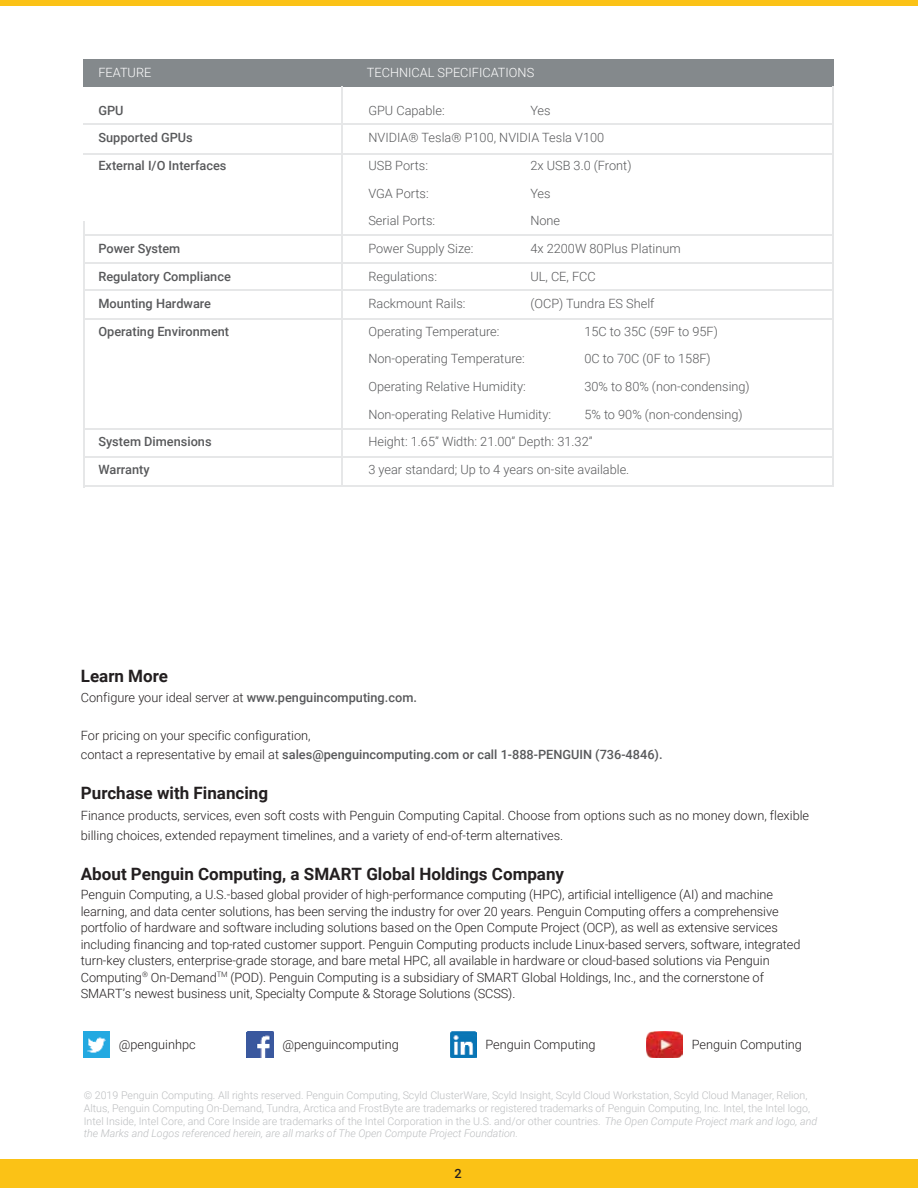
<style>
.page{position:relative;width:918px;height:1188px;background:#fff}
.page>*{position:absolute;margin:0;border:0;box-sizing:border-box;transform-origin:0 0}
.t1{font:700 16.95px "Roboto";color:#231f20}
.t2{font:300 12.75px/16.5px "Roboto";letter-spacing:-.005em;color:#231f20}
.t3{font:300 12.75px "Roboto";color:#58595b}
.t4{font:500 12.75px "Roboto";color:#58595b}
.t5{font:300 12.75px "Roboto";color:#fff}
.t6{font:500 12.75px "Roboto";color:#231f20}
.t7{font:300 10.65px/12.8px "Roboto";color:#bcbec0}
.t8{font:italic 300 10.65px "Roboto";color:#bcbec0}
.s1{font-weight:500;color:#58595b}
.s2{font-style:italic}
</style>
<div class="page">
<hr style="left:83px;top:123px;width:750px;height:2px;background:#e6e7e8">
<hr style="left:83px;top:289px;width:750px;height:2px;background:#e6e7e8">
<hr style="left:83px;top:262px;width:750px;height:2px;background:#e6e7e8">
<hr style="left:83px;top:234px;width:750px;height:2px;background:#e6e7e8">
<hr style="left:83px;top:318px;width:750px;height:2px;background:#e6e7e8">
<hr style="left:83px;top:428px;width:750px;height:2px;background:#e6e7e8">
<hr style="left:83px;top:457px;width:750px;height:1px;background:#e6e7e8">
<hr style="left:83px;top:485px;width:750px;height:2px;background:#e6e7e8">
<hr style="left:83px;top:153px;width:750px;height:2px;background:#e6e7e8">
<div style="left:83px;top:59px;width:750px;height:27px;background:#84898c"></div>
<hr style="left:341px;top:86px;width:2px;height:401px;background:#e6e7e8">
<hr style="left:832px;top:86px;width:1px;height:401px;background:#e6e7e8">
<hr style="left:83px;top:221px;width:2px;height:266px;background:#e6e7e8">
<div style="left:0;top:0;width:918px;height:6px;background:#fbc216"></div>
<div style="left:0;top:1160px;width:918px;height:28px;background:#fbc216"></div>
<img style="left:84px;top:1031px;width:26px;height:26px">
<img style="left:247px;top:1031px;width:26px;height:27px">
<img style="left:450px;top:1031px;width:26px;height:27px">
<img style="left:647px;top:1032px;width:36px;height:25px">
<p class="t5" style="left:98px;top:64px;width:54px">FEATURE</p>
<p class="t5" style="left:367px;top:64px;width:169px">TECHNICAL SPECIFICATIONS</p>
<p class="t4" style="left:98px;top:101px;width:27px">GPU</p>
<p class="t3" style="left:368px;top:101px;width:78px">GPU Capable:</p>
<p class="t3" style="left:530px;top:101px;width:22px">Yes</p>
<p class="t4" style="left:98px;top:129px;width:96px">Supported GPUs</p>
<p class="t3" style="left:368px;top:129px;width:237px">NVIDIA® Tesla® P100, NVIDIA Tesla V100</p>
<p class="t4" style="left:98px;top:157px;width:130px">External I/O Interfaces</p>
<p class="t3" style="left:368px;top:157px;width:61px">USB Ports:</p>
<p class="t3" style="left:530px;top:157px;width:103px">2x USB 3.0 (Front)</p>
<p class="t3" style="left:368px;top:184px;width:62px">VGA Ports:</p>
<p class="t3" style="left:530px;top:184px;width:22px">Yes</p>
<p class="t3" style="left:368px;top:212px;width:68px">Serial Ports:</p>
<p class="t3" style="left:530px;top:212px;width:31px">None</p>
<p class="t4" style="left:98px;top:239px;width:83px">Power System</p>
<p class="t3" style="left:368px;top:239px;width:107px">Power Supply Size:</p>
<p class="t3" style="left:530px;top:239px;width:152px">4x 2200W 80Plus Platinum</p>
<p class="t4" style="left:98px;top:267px;width:134px">Regulatory Compliance</p>
<p class="t3" style="left:368px;top:267px;width:70px">Regulations:</p>
<p class="t3" style="left:530px;top:267px;width:67px">UL, CE, FCC</p>
<p class="t4" style="left:98px;top:295px;width:114px">Mounting Hardware</p>
<p class="t3" style="left:368px;top:295px;width:99px">Rackmount Rails:</p>
<p class="t3" style="left:530px;top:295px;width:126px">(OCP) Tundra ES Shelf</p>
<p class="t4" style="left:98px;top:322px;width:132px">Operating Environment</p>
<p class="t3" style="left:368px;top:322px;width:133px">Operating Temperature:</p>
<p class="t3" style="left:584px;top:322px;width:135px">15C to 35C (59F to 95F)</p>
<p class="t3" style="left:368px;top:350px;width:158px">Non-operating Temperature:</p>
<p class="t3" style="left:584px;top:350px;width:128px">0C to 70C (0F to 158F)</p>
<p class="t3" style="left:368px;top:378px;width:159px">Operating Relative Humidity:</p>
<p class="t3" style="left:584px;top:378px;width:167px">30% to 80% (non-condensing)</p>
<p class="t3" style="left:368px;top:405px;width:184px">Non-operating Relative Humidity:</p>
<p class="t3" style="left:584px;top:405px;width:160px">5% to 90% (non-condensing)</p>
<p class="t4" style="left:98px;top:433px;width:115px">System Dimensions</p>
<p class="t3" style="left:368px;top:433px;width:226px">Height: 1.65” Width: 21.00” Depth: 31.32”</p>
<p class="t4" style="left:98px;top:461px;width:53px">Warranty</p>
<p class="t3" style="left:368px;top:461px;width:262px">3 year standard; Up to 4 years on-site available.</p>
<h1 class="t1" style="left:81px;top:665px;width:89px">Learn More</h1>
<p class="t2" style="left:81px;top:688px;width:338px">Configure your ideal server at <span class="s1">www.penguincomputing.com.</span></p>
<p class="t2" style="left:81px;top:725px;width:583px;line-height:19.2px">For pricing on your specific configuration,<br>contact a representative by email at <span class="s1">sales@penguincomputing.com or call 1-888-PENGUIN (736-4846).</span></p>
<h1 class="t1" style="left:81px;top:781px;width:189px">Purchase with Financing</h1>
<p class="t2" style="left:81px;top:806px;width:730px;line-height:19.2px">Finance products, services, even soft costs with Penguin Computing Capital. Choose from options such as no money down, flexible billing choices, extended repayment timelines, and a variety of end-of-term alternatives.</p>
<h1 class="t1" style="left:81px;top:862px;width:485px">About Penguin Computing, a SMART Global Holdings Company</h1>
<p class="t2" style="left:81px;top:886px;width:721px">Penguin Computing, a U.S.-based global provider of high-performance computing (HPC), artificial intelligence (AI) and machine learning, and data center solutions, has been serving the industry for over 20 years. Penguin Computing offers a comprehensive portfolio of hardware and software including solutions based on the Open Compute Project (OCP), as well as extensive services including financing and top-rated customer support. Penguin Computing products include Linux-based servers, software, integrated turn-key clusters, enterprise-grade storage, and bare metal HPC, all available in hardware or cloud-based solutions via Penguin Computing<sup>®</sup> On-Demand<sup>TM</sup> (POD). Penguin Computing is a subsidiary of SMART Global Holdings, Inc., and the cornerstone of SMART’s newest business unit, Specialty Compute &amp; Storage Solutions (SCSS).</p>
<p class="t2" style="left:119px;top:1036px;width:78px">@penguinhpc</p>
<p class="t2" style="left:282px;top:1036px;width:118px">@penguincomputing</p>
<p class="t2" style="left:485px;top:1036px;width:112px">Penguin Computing</p>
<p class="t2" style="left:692px;top:1036px;width:112px">Penguin Computing</p>
<p class="t7" style="left:84px;top:1089px;width:728px">© 2019 Penguin Computing. All rights reserved. Penguin Computing, Scyld ClusterWare, Scyld Insight, Scyld Cloud Workstation, Scyld Cloud Manager, Relion,<br>Altus, Penguin Computing On-Demand, Tundra, Arctica and FrostByte are trademarks or registered trademarks of Penguin Computing, Inc. Intel, the Intel logo,</p>
<p class="t8" style="left:84px;top:1126px;width:436px">the Marks and Logos referenced herein, are all marks of The Open Compute Project Foundation.</p>
<p class="t7" style="left:84px;top:1114px;width:735px">Intel Inside, Intel Core, and Core Inside are trademarks of the Intel Corporation in the U.S. and/or other countries. <span class="s2">The Open Compute Project mark and logo, and</span></p>
<p class="t6" style="left:455px;top:1164px;width:9px">2</p>
</div>
